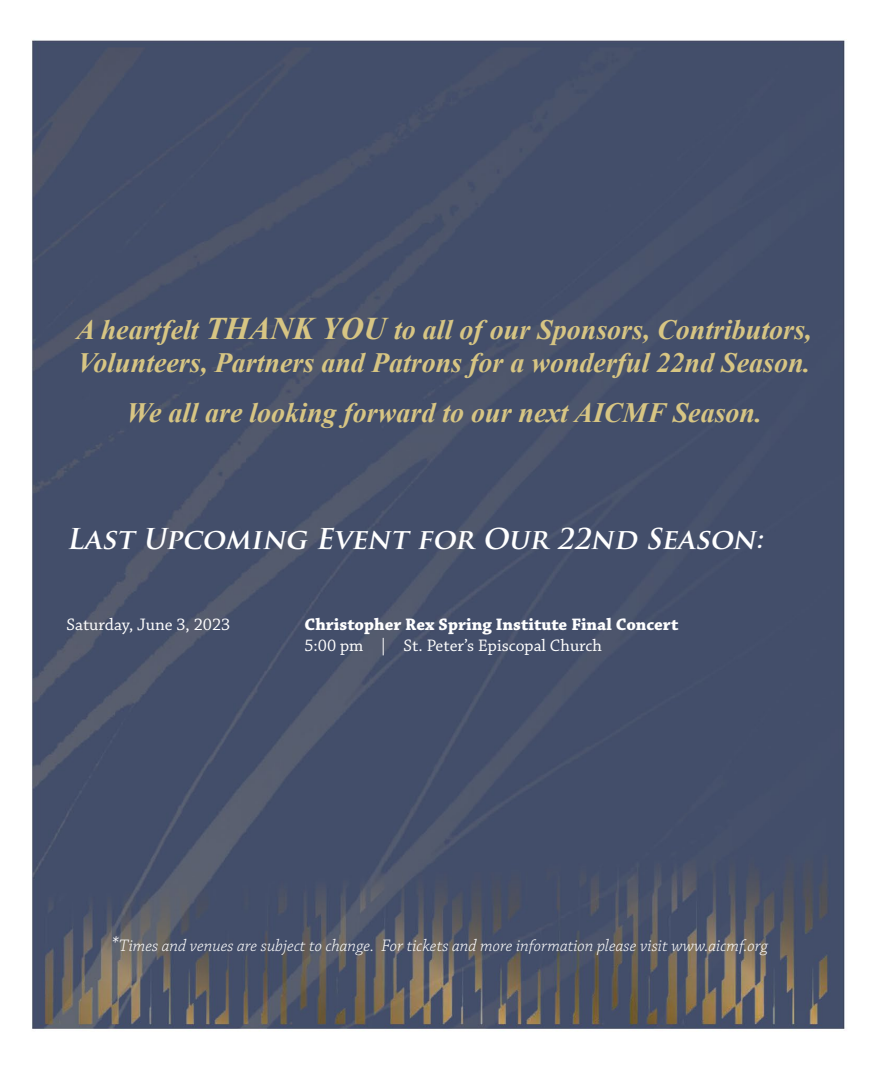
<style>
.page{position:relative;width:882px;height:1071px;background:#fff}
.page>*{position:absolute;margin:0;border:0;box-sizing:border-box;transform-origin:0 0}
.t1{font:italic 700 28px/33.6px "Times New Roman";color:#d7c583}
.t2{font:italic 700 28px "Trajan Pro";color:#fff}
.t3{font:italic 300 17.5px "Chaparral Pro";color:#fff}
.t4{font:17.5px "Chaparral Pro";color:#fff}
.t5{font:700 17.5px "Chaparral Pro";color:#fff}
.s1{font-size:31.5px}
.s2{font-size:21px}
</style>
<div class="page">
<img style="left:32px;top:40px;width:813px;height:989px">
<p class="t1" style="left:77px;top:312px;width:737px">A heartfelt <span class="s1">THANK YOU</span> to all of our Sponsors, Contributors,<br>Volunteers, Partners and Patrons for a wonderful 22nd Season.</p>
<p class="t1" style="left:126px;top:395px;width:637px">We all are looking forward to our next AICMF Season.</p>
<p class="t2" style="left:66px;top:521px;width:704px">Last Upcoming Event for Our 22nd Season:</p>
<p class="t4" style="left:66px;top:615px;width:165px">Saturday, June 3, 2023</p>
<p class="t5" style="left:304px;top:614px;width:376px">Christopher Rex Spring Institute Final Concert</p>
<p class="t4" style="left:304px;top:636px;width:299px">5:00 pm | St. Peter’s Episcopal Church</p>
<p class="t3" style="left:111px;top:936px;width:658px"><span class="s2">*</span>Times and venues are subject to change. For tickets and more information please visit www.aicmf.org</p>
</div>
